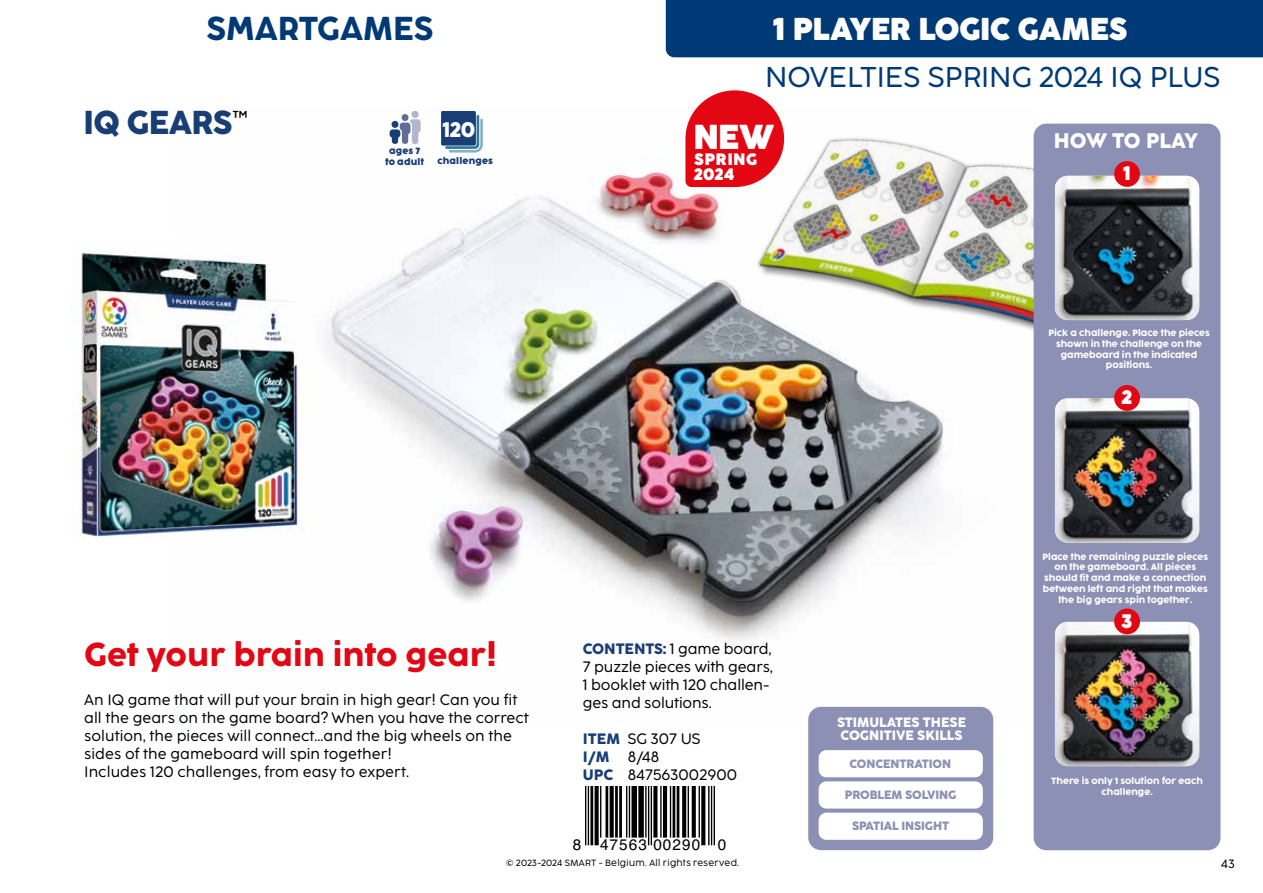
<style>
.page{position:relative;width:1263px;height:893px;background:#fff}
.page>*{position:absolute;margin:0;border:0;box-sizing:border-box;transform-origin:0 0}
.t1{font:700 34.5px "Cocogoose Pro";color:#fff}
.t2{font:700 33px "Cocogoose Pro Text";color:#e30613}
.t3{font:33px "Cocogoose Pro Darkmode";color:#003a76}
.t4{font:33px "Cocogoose Pro";letter-spacing:-.02em;color:#183e75}
.t5{font:700 31.5px "Cocogoose Pro";color:#fff}
.t6{font:300 28.5px "Cocogoose Pro";color:#003a76}
.t7{font:21px "Cocogoose Pro";letter-spacing:-.02em;color:#fff}
.t8{font:700 19.5px "Cocogoose Pro";color:#fff}
.t9{font:700 16.5px/15px "Cocogoose Pro";letter-spacing:.05em;color:#fff}
.t10{font:15.3px "Helvetica";letter-spacing:.07em;color:#000}
.t11{font:15px/18px "Cocogoose Pro Text";color:#000}
.t12{font:13.5px/13.5px "Cocogoose Pro";color:#fff}
.t13{font:12px "Cocogoose Pro";letter-spacing:-.01em;color:#8b90b4}
.t14{font:12px "Cocogoose Pro Text";color:#000}
.t15{font:9px/10.8px "Cocogoose Pro";color:#fff;text-align:center}
.t16{font:300 9px "Cocogoose Pro";letter-spacing:.025em;color:#000}
.t17{font:700 9px/10.5px "Cocogoose Pro";letter-spacing:.02em;color:#183e75;text-align:center}
.s1{font-weight:700;color:#183e75}
</style>
<div class="page">
<div style="left:666px;top:0;width:597px;height:57px;background:#003a76"></div>
<img style="left:175px;top:111px;width:861px;height:612px">
<div style="left:411px;top:111px;width:7px;height:7px;background:#b7c4d7;border-radius:50%"></div>
<img style="left:77px;top:238px;width:232px;height:300px">
<hr style="left:585px;top:786px;width:1px;height:59px;background:#000">
<hr style="left:588px;top:786px;width:1px;height:59px;background:#000">
<hr style="left:590px;top:786px;width:3px;height:59px;background:#000">
<svg style="left:595px;top:786px;width:4px;height:59px"></svg>
<hr style="left:600px;top:786px;width:1px;height:52px;background:#000">
<hr style="left:605px;top:786px;width:3px;height:52px;background:#000">
<svg style="left:610px;top:786px;width:4px;height:52px"></svg>
<hr style="left:615px;top:786px;width:3px;height:52px;background:#000">
<hr style="left:619px;top:786px;width:3px;height:52px;background:#000">
<hr style="left:626px;top:786px;width:1px;height:52px;background:#000">
<hr style="left:629px;top:786px;width:1px;height:52px;background:#000">
<div style="left:631px;top:786px;width:6px;height:52px;background:#000"></div>
<div style="left:638px;top:786px;width:6px;height:52px;background:#000"></div>
<hr style="left:645px;top:786px;width:1px;height:52px;background:#000">
<hr style="left:648px;top:786px;width:1px;height:59px;background:#000">
<hr style="left:651px;top:786px;width:1px;height:59px;background:#000">
<svg style="left:653px;top:786px;width:4px;height:52px"></svg>
<hr style="left:660px;top:786px;width:2px;height:52px;background:#000">
<hr style="left:663px;top:786px;width:4px;height:52px;background:#000">
<hr style="left:670px;top:786px;width:1px;height:52px;background:#000">
<hr style="left:672px;top:786px;width:3px;height:52px;background:#000">
<hr style="left:677px;top:786px;width:2px;height:52px;background:#000">
<svg style="left:682px;top:786px;width:4px;height:52px"></svg>
<hr style="left:688px;top:786px;width:1px;height:52px;background:#000">
<svg style="left:692px;top:786px;width:4px;height:52px"></svg>
<hr style="left:698px;top:786px;width:2px;height:52px;background:#000">
<svg style="left:701px;top:786px;width:4px;height:59px"></svg>
<hr style="left:708px;top:786px;width:1px;height:59px;background:#000">
<hr style="left:711px;top:786px;width:1px;height:59px;background:#000">
<hr style="left:714px;top:786px;width:1px;height:59px;background:#000">
<div style="left:1034px;top:124px;width:186px;height:726px;background:#8b90b4;border-radius:13px"></div>
<img style="left:1055px;top:176px;width:144px;height:144px">
<div style="left:1114px;top:161px;width:26px;height:26px;background:#e30613;border-radius:50%"></div>
<img style="left:1055px;top:398px;width:144px;height:145px">
<div style="left:1114px;top:385px;width:26px;height:26px;background:#e30613;border-radius:50%"></div>
<img style="left:1055px;top:622px;width:144px;height:144px">
<div style="left:1114px;top:608px;width:26px;height:26px;background:#e30613;border-radius:50%"></div>
<div style="left:808px;top:707px;width:185px;height:143px;background:#8b90b4;border-radius:13px"></div>
<div style="left:819px;top:813px;width:164px;height:27px;background:#fff;border-radius:8px"></div>
<div style="left:819px;top:781px;width:164px;height:27px;background:#fff;border-radius:8px"></div>
<div style="left:819px;top:750px;width:164px;height:27px;background:#fff;border-radius:8px"></div>
<svg style="left:441px;top:111px;width:35px;height:34px"></svg>
<div style="left:442px;top:112px;width:33px;height:33px;background:#183e75"></div>
<svg style="left:444px;top:114px;width:40px;height:40px"></svg>
<div style="left:412px;top:111px;width:7px;height:7px;background:#b3b4cd;border-radius:50%"></div>
<div style="left:400px;top:113px;width:10px;height:10px;border:3px solid #fff;border-radius:50%"></div>
<div style="left:402px;top:114px;width:6px;height:7px;background:#606c99;border-radius:50%"></div>
<svg style="left:387px;top:117px;width:33px;height:30px"></svg>
<div style="left:391px;top:121px;width:7px;height:7px;background:#183e75;border-radius:50%"></div>
<svg style="left:685px;top:90px;width:99px;height:97px"></svg>
<h2 class="t3" style="left:206px;top:5px;width:229px">SMARTGAMES</h2>
<h3 class="t5" style="left:774px;top:5px;width:355px">1 PLAYER LOGIC GAMES</h3>
<h3 class="t6" style="left:765px;top:58px;width:457px">NOVELTIES SPRING 2024 IQ PLUS</h3>
<h2 class="t4" style="left:83px;top:98px;width:166px">IQ GEARS<sup>™</sup></h2>
<h3 class="t7" style="left:443px;top:114px;width:34px">120</h3>
<h1 class="t1" style="left:694px;top:111px;width:82px">NEW</h1>
<p class="t9" style="left:694px;top:151px;width:65px">SPRING<br>2024</p>
<h3 class="t7" style="left:445px;top:114px;width:28px">60</h3>
<p class="t17" style="left:385px;top:145px;width:40px">ages 7 to adult</p>
<p class="t17" style="left:437px;top:155px;width:57px">challenges</p>
<h2 class="t2" style="left:84px;top:631px;width:414px">Get your brain into gear!</h2>
<p class="t11" style="left:84px;top:690px;width:446px">An IQ game that will put your brain in high gear! Can you fit all the gears on the game board? When you have the correct solution, the pieces will connect…and the big wheels on the sides of the gameboard will spin together!<br>Includes 120 challenges, from easy to expert.</p>
<p class="t11" style="left:583px;top:639px;width:192px"><span class="s1">CONTENTS:</span> 1 game board,<br>7 puzzle pieces with gears,<br>1 booklet with 120 challen&shy;ges and solutions.</p>
<p class="t11" style="left:583px;top:729px;width:156px"><span class="s1">ITEM</span> SG 307 US<br><span class="s1">I/M</span> 8/48<br><span class="s1">UPC</span> 847563002900</p>
<p class="t10" style="left:573px;top:833px;width:155px">8 47563 00290 0</p>
<p class="t16" style="left:506px;top:857px;width:235px">© 2023-2024 SMART - Belgium. All rights reserved.</p>
<p class="t12" style="left:837px;top:715px;width:131px">STIMULATES THESE<br>COGNITIVE SKILLS</p>
<p class="t13" style="left:849px;top:755px;width:103px">CONCENTRATION</p>
<p class="t13" style="left:845px;top:785px;width:113px">PROBLEM SOLVING</p>
<p class="t13" style="left:852px;top:817px;width:99px">SPATIAL INSIGHT</p>
<h3 class="t7" style="left:1054px;top:125px;width:146px">HOW TO PLAY</h3>
<h3 class="t8" style="left:1123px;top:158px;width:9px">1</h3>
<p class="t15" style="left:1048px;top:327px;width:163px">Pick a challenge. Place the pieces shown in the challenge on the gameboard in the indicated positions.</p>
<h3 class="t8" style="left:1122px;top:382px;width:12px">2</h3>
<p class="t15" style="left:1042px;top:550px;width:167px">Place the remaining puzzle pieces on the gameboard. All pieces should fit and make a connection between left and right that makes the big gears spin together.</p>
<h3 class="t8" style="left:1122px;top:607px;width:12px">3</h3>
<p class="t15" style="left:1051px;top:775px;width:153px">There is only 1 solution for each challenge.</p>
<p class="t14" style="left:1221px;top:856px;width:15px">43</p>
</div>
